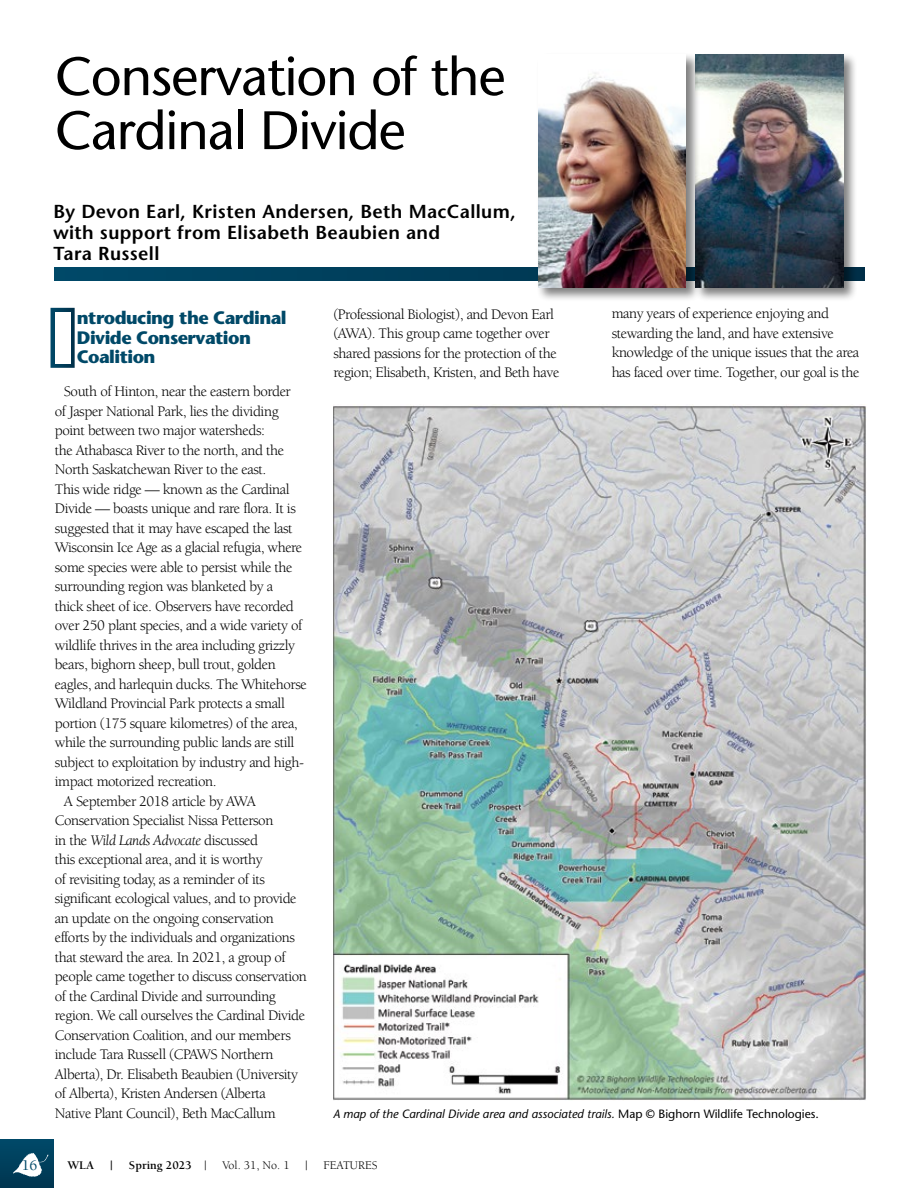
<style>
.page{position:relative;width:918px;height:1188px;background:#fff}
.page>*{position:absolute;margin:0;border:0;box-sizing:border-box;transform-origin:0 0}
.t1{font:700 72.9px "Stone Sans";color:#fff}
.t2{font:54px/54px "Stone Sans";letter-spacing:-.02em;color:#000}
.t3{font:600 18.75px/21px "Stone Sans";letter-spacing:.02em;color:#000}
.t4{font:700 18px/19.5px "Stone Sans";letter-spacing:-.03em;color:#004968}
.t5{font:15px/19.5px "Berkeley";letter-spacing:-.03em;color:#000}
.t6{font:italic 15px "Berkeley";letter-spacing:-.03em;color:#000}
.t7{font:500 15px "Berkeley";color:#004968}
.t8{font:italic 12px "Stone Sans";color:#000}
.t9{font:12px "Berkeley";color:#000}
.t10{font:700 12px "Berkeley";color:#000}
.s1{font-style:normal}
.s2{font-weight:400}
</style>
<div class="page">
<div style="left:0;top:1139px;width:53px;height:49px;background:linear-gradient(to right,#003f5c,#00405d)"></div>
<svg style="left:13px;top:1153px;width:36px;height:24px"></svg>
<div style="left:55px;top:267px;width:810px;height:13px;background:#00415e"></div>
<div style="left:51px;top:308px;width:24px;height:60px;background:linear-gradient(to right,#004867,#00314a)"></div>
<div style="left:694px;top:53px;width:164px;height:250px;background:#000;opacity:.5"></div>
<img style="left:701px;top:54px;width:142px;height:233px">
<div style="left:537px;top:53px;width:164px;height:250px;background:#000;opacity:.5"></div>
<img style="left:538px;top:54px;width:148px;height:233px">
<img style="left:333px;top:405px;width:534px;height:695px">
<h2 class="t2" style="left:55px;top:49px;width:452px">Conservation of the<br>Cardinal Divide</h2>
<p class="t3" style="left:53px;top:200px;width:464px">By Devon Earl, Kristen Andersen, Beth MacCallum, with support from Elisabeth Beaubien and<br>Tara Russell</p>
<h1 class="t1" style="left:51px;top:294px;width:26px">I</h1>
<p class="t4" style="left:77px;top:308px;width:211px">ntroducing the Cardinal<br>Divide Conservation<br>Coalition</p>
<p class="t5" style="left:64px;top:382px;width:229px">South of Hinton, near the eastern border</p>
<p class="t5" style="left:55px;top:402px;width:225px">of Jasper National Park, lies the dividing</p>
<p class="t5" style="left:55px;top:421px;width:212px">point between two major watersheds:</p>
<p class="t5" style="left:55px;top:441px;width:231px">the Athabasca River to the north, and the</p>
<p class="t5" style="left:55px;top:460px;width:213px">North Saskatchewan River to the east.</p>
<p class="t5" style="left:55px;top:480px;width:236px">This wide ridge — known as the Cardinal</p>
<p class="t5" style="left:55px;top:499px;width:243px">Divide — boasts unique and rare flora. It is</p>
<p class="t5" style="left:55px;top:519px;width:239px">suggested that it may have escaped the last</p>
<p class="t5" style="left:55px;top:538px;width:249px">Wisconsin Ice Age as a glacial refugia, where</p>
<p class="t5" style="left:55px;top:558px;width:239px">some species were able to persist while the</p>
<p class="t5" style="left:55px;top:577px;width:220px">surrounding region was blanketed by a</p>
<p class="t5" style="left:55px;top:597px;width:241px">thick sheet of ice. Observers have recorded</p>
<p class="t5" style="left:55px;top:616px;width:249px">over 250 plant species, and a wide variety of</p>
<p class="t5" style="left:55px;top:636px;width:242px">wildlife thrives in the area including grizzly</p>
<p class="t5" style="left:55px;top:655px;width:222px">bears, bighorn sheep, bull trout, golden</p>
<p class="t5" style="left:55px;top:675px;width:254px">eagles, and harlequin ducks. The Whitehorse</p>
<p class="t5" style="left:55px;top:694px;width:232px">Wildland Provincial Park protects a small</p>
<p class="t5" style="left:55px;top:714px;width:244px">portion (175 square kilometres) of the area,</p>
<p class="t5" style="left:55px;top:733px;width:241px">while the surrounding public lands are still</p>
<p class="t5" style="left:55px;top:753px;width:251px">subject to exploitation by industry and high-</p>
<p class="t5" style="left:55px;top:772px;width:163px">impact motorized recreation.</p>
<p class="t5" style="left:64px;top:792px;width:194px">A September 2018 article by AWA</p>
<p class="t5" style="left:55px;top:811px;width:220px">Conservation Specialist Nissa Petterson</p>
<p class="t6" style="left:55px;top:832px;width:205px"><span class="s1">in the</span> Wild Lands Advocate <span class="s1">discussed</span></p>
<p class="t5" style="left:55px;top:850px;width:209px">this exceptional area, and it is worthy</p>
<p class="t5" style="left:55px;top:870px;width:212px">of revisiting today, as a reminder of its</p>
<p class="t5" style="left:55px;top:889px;width:243px">significant ecological values, and to provide</p>
<p class="t5" style="left:55px;top:909px;width:220px">an update on the ongoing conservation</p>
<p class="t5" style="left:55px;top:928px;width:241px">efforts by the individuals and organizations</p>
<p class="t5" style="left:55px;top:948px;width:232px">that steward the area. In 2021, a group of</p>
<p class="t5" style="left:55px;top:967px;width:254px">people came together to discuss conservation</p>
<p class="t5" style="left:55px;top:987px;width:223px">of the Cardinal Divide and surrounding</p>
<p class="t5" style="left:55px;top:1006px;width:252px">region. We call ourselves the Cardinal Divide</p>
<p class="t5" style="left:55px;top:1026px;width:238px">Conservation Coalition, and our members</p>
<p class="t5" style="left:55px;top:1045px;width:220px">include Tara Russell (CPAWS Northern</p>
<p class="t5" style="left:55px;top:1065px;width:245px">Alberta), Dr. Elisabeth Beaubien (University</p>
<p class="t5" style="left:55px;top:1084px;width:213px">of Alberta), Kristen Andersen (Alberta</p>
<p class="t5" style="left:55px;top:1104px;width:222px">Native Plant Council), Beth MacCallum</p>
<p class="t5" style="left:333px;top:304px;width:227px">(Professional Biologist), and Devon Earl (AWA). This group came together over shared passions for the protection of the region; Elisabeth, Kristen, and Beth have</p>
<p class="t5" style="left:612px;top:304px;width:249px">many years of experience enjoying and stewarding the land, and have extensive knowledge of the unique issues that the area has faced over time. Together, our goal is the</p>
<p class="t8" style="left:333px;top:1107px;width:487px">A map of the Cardinal Divide area and associated trails. <span class="s1">Map © Bighorn Wildlife Technologies.</span></p>
<p class="t7" style="left:22px;top:1158px;width:17px">16</p>
<p class="t10" style="left:68px;top:1159px;width:28px">WLA</p>
<p class="t10" style="left:110px;top:1159px;width:4px">|</p>
<p class="t10" style="left:129px;top:1159px;width:79px">Spring 2023 <span class="s2">|</span></p>
<p class="t9" style="left:222px;top:1159px;width:69px">Vol. 31, No. 1</p>
<p class="t9" style="left:305px;top:1159px;width:4px">|</p>
<p class="t9" style="left:323px;top:1159px;width:56px">FEATURES</p>
</div>
